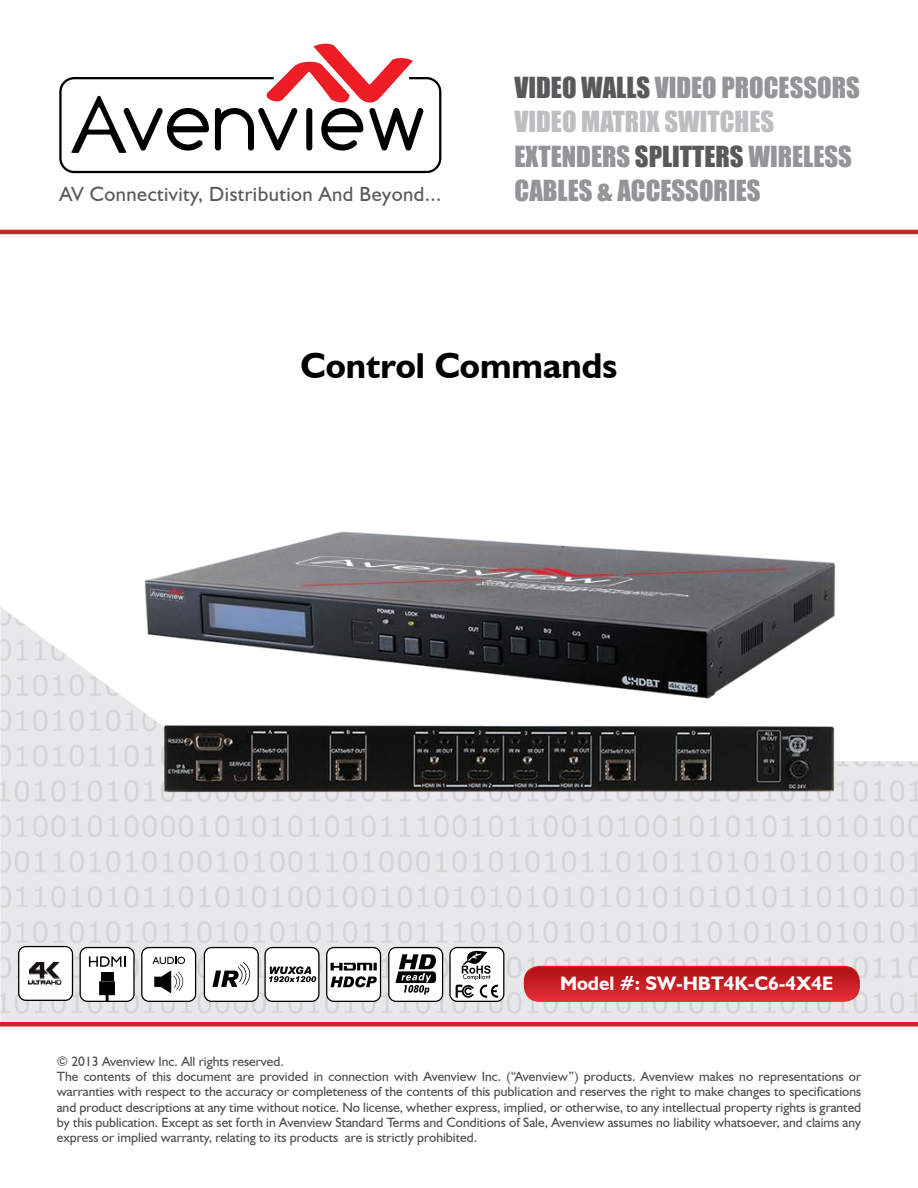
<style>
.page{position:relative;width:918px;height:1188px;background:#fff}
.page>*{position:absolute;margin:0;border:0;box-sizing:border-box;transform-origin:0 0}
.t1{font:700 36px "Humanist 521 BT";color:#000}
.t2{font:26.7px/34.5px "Impact";color:#939598}
.t3{font:20.55px "Humanist 521 BT";letter-spacing:.02em;color:#58595b}
.t4{font:700 19.5px "Humanist 521 BT";color:#fff}
.t5{font:13.5px/15.3px "Humanist 521 BT";color:#4d4d4f}
.s1{color:#58595b}
.s2{color:#bcbec0}
.s3{font-family:"Humanst 521 BT"}
</style>
<div class="page">
<svg style="left:59px;top:44px;width:382px;height:129px"></svg>
<img style="left:0;top:607px;width:918px;height:415px">
<div style="left:0;top:1022px;width:918px;height:5px;background:#d12027"></div>
<hr style="left:0;top:230px;width:918px;height:4px;background:#d12027">
<svg style="left:525px;top:967px;width:334px;height:34px;background:#c92026"></svg>
<div style="left:524px;top:966px;width:336px;height:36px;border:1px solid #fff;border-radius:15px"></div>
<div style="left:265px;top:948px;width:54px;height:53px;background:#fff;border-radius:7px"></div>
<div style="left:264px;top:947px;width:56px;height:55px;border:1px solid #000;border-radius:7px"></div>
<svg style="left:269px;top:966px;width:47px;height:16px"></svg>
<div style="left:204px;top:948px;width:54px;height:53px;background:#fff;border-radius:7px"></div>
<div style="left:204px;top:947px;width:55px;height:55px;border:1px solid #000;border-radius:7px"></div>
<svg style="left:212px;top:962px;width:39px;height:25px"></svg>
<div style="left:327px;top:948px;width:54px;height:53px;background:#fff;border-radius:7px"></div>
<div style="left:326px;top:947px;width:55px;height:55px;border:1px solid #000;border-radius:7px"></div>
<svg style="left:331px;top:963px;width:46px;height:24px"></svg>
<div style="left:389px;top:948px;width:54px;height:53px;background:#fff;border-radius:7px"></div>
<div style="left:388px;top:947px;width:55px;height:55px;border:1px solid #000;border-radius:7px"></div>
<svg style="left:395px;top:954px;width:41px;height:41px"></svg>
<div style="left:142px;top:948px;width:54px;height:53px;background:#fff;border-radius:7px"></div>
<div style="left:141px;top:947px;width:55px;height:55px;border:1px solid #000;border-radius:7px"></div>
<div style="left:154px;top:977px;width:8px;height:10px;background:#000"></div>
<svg style="left:160px;top:971px;width:24px;height:22px"></svg>
<svg style="left:152px;top:957px;width:33px;height:7px"></svg>
<div style="left:80px;top:948px;width:54px;height:53px;background:#fff;border-radius:7px"></div>
<div style="left:80px;top:947px;width:55px;height:55px;border:1px solid #000;border-radius:7px"></div>
<div style="left:101px;top:972px;width:12px;height:9px;background:#000"></div>
<svg style="left:99px;top:981px;width:16px;height:20px"></svg>
<svg style="left:89px;top:956px;width:36px;height:11px"></svg>
<div style="left:450px;top:948px;width:54px;height:53px;background:#fff;border-radius:7px"></div>
<div style="left:449px;top:947px;width:55px;height:55px;border:1px solid #000;border-radius:7px"></div>
<svg style="left:456px;top:947px;width:42px;height:51px"></svg>
<div style="left:19px;top:946px;width:54px;height:53px;background:#fff;border-radius:7px"></div>
<div style="left:18px;top:946px;width:55px;height:55px;border:1px solid #000;border-radius:7px"></div>
<img style="left:29px;top:963px;width:33px;height:22px">
<img style="left:137px;top:531px;width:710px;height:267px">
<h2 class="t2" style="left:515px;top:69px;width:347px"><span class="s1">VIDEO WALLS</span> VIDEO PROCESSORS<br><span class="s2">VIDEO MATRIX SWITCHES<br></span>EXTENDERS <span class="s1">SPLITTERS</span> WIRELESS</h2>
<h3 class="t3" style="left:60px;top:181px;width:383px">AV Connectivity, Distribution And Beyond...</h3>
<h2 class="t2" style="left:515px;top:173px;width:247px">CABLES &amp; ACCESSORIES</h2>
<h1 class="t1" style="left:301px;top:344px;width:318px">Control Commands</h1>
<h3 class="t4" style="left:560px;top:972px;width:275px">Model #: SW-HBT4K-<span class="s3">C6-</span>4X4E</h3>
<p class="t5" style="left:57px;top:1053px;width:806px">© 2013 Avenview Inc. All rights reserved.<br>The contents of this document are provided in connection with Avenview Inc. (“Avenview”) products. Avenview makes no representations or warranties with respect to the accuracy or completeness of the contents of this publication and reserves the right to make changes to specifications and product descriptions at any time without notice. No license, whether express, implied, or otherwise, to any intellectual property rights is granted by this publication. Except as set forth in Avenview Standard Terms and Conditions of Sale, Avenview assumes no liability whatsoever, and claims any express or implied warranty, relating to its products are is strictly prohibited.</p>
</div>
